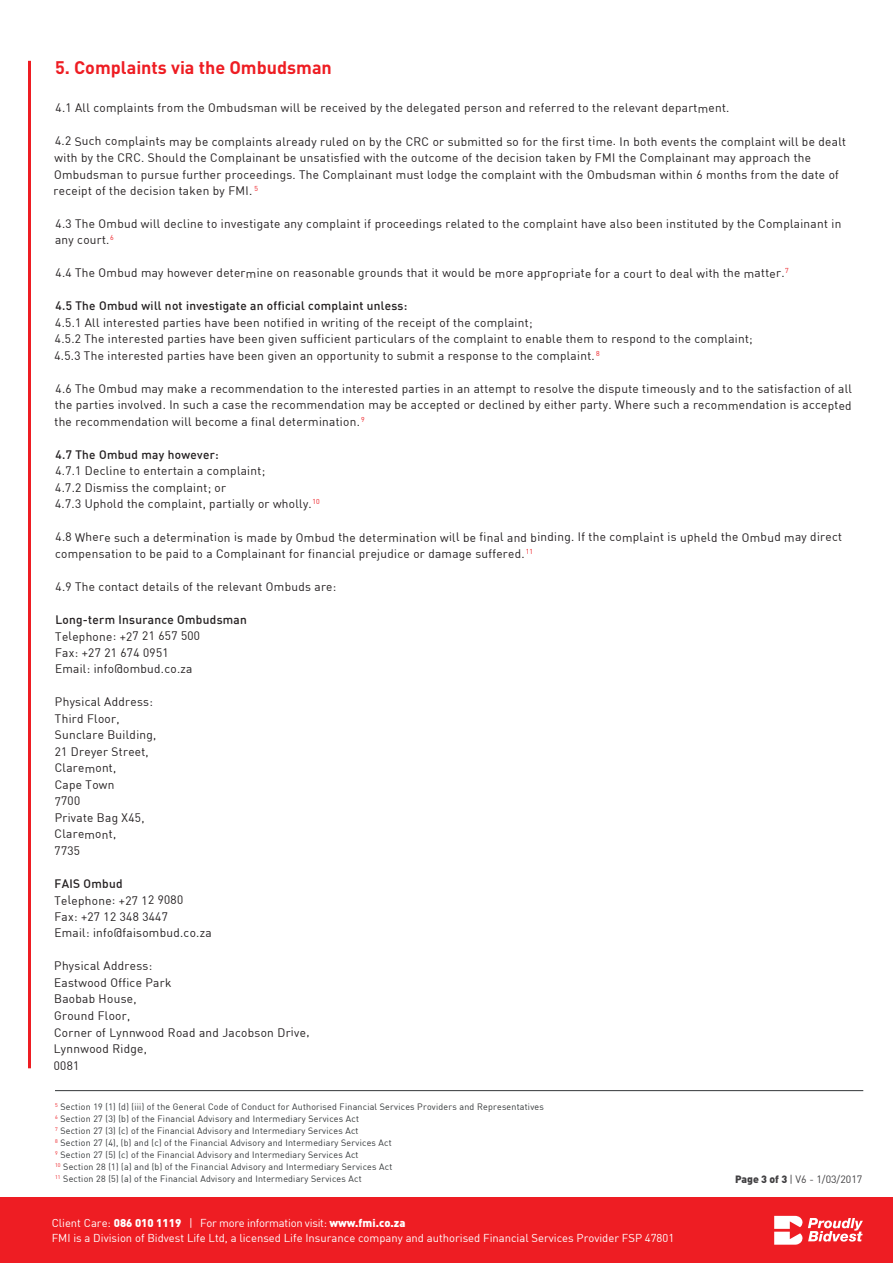
<style>
.page{position:relative;width:893px;height:1263px;background:#fff}
.page>*{position:absolute;margin:0;border:0;box-sizing:border-box;transform-origin:0 0}
.t1{font:700 18px "DIN";color:#ee1d23}
.t2{font:12px/16.5px "DIN";color:#231f20}
.t3{font:500 12px "DIN";color:#231f20}
.t4{font:11.25px/15px "DIN";color:#fff}
.t5{font:10.5px "DIN";color:#414042}
.t6{font:9px/12px "DIN";color:#333739}
.s1{font-size:7.05px;color:#ee1d23}
.s2{font-family:"DIN Pro";font-weight:900}
</style>
<div class="page">
<hr style="left:28px;top:61px;width:3px;height:1007px;background:#ee1d23">
<hr style="left:55px;top:1090px;width:808px;height:1px;background:#333739">
<div style="left:0;top:1197px;width:893px;height:66px;background:#ee1d23"></div>
<svg style="left:774px;top:1216px;width:89px;height:29px"></svg>
<h1 class="t1" style="left:55px;top:55px;width:278px">5. Complaints via the Ombudsman</h1>
<p class="t2" style="left:55px;top:106px;width:675px;rotate:-1deg">4.1 All complaints from the Ombudsman will be received by the delegated person and referred to the relevant department.</p>
<p class="t2" style="left:53px;top:140px;width:794px;rotate:-1deg">4.2 Such complaints may be complaints already ruled on by the CRC or submitted so for the first time. In both events the complaint will be dealt with by the CRC. Should the Complainant be unsatisfied with the outcome of the decision taken by FMI the Complainant may approach the<br>Ombudsman to pursue further proceedings. The Complainant must lodge the complaint with the Ombudsman within 6 months from the date of</p>
<p class="t2" style="left:53px;top:184px;width:206px;rotate:-1deg">receipt of the decision taken by FMI. <sup>5</sup></p>
<p class="t2" style="left:55px;top:225px;width:788px;line-height:10.2px;rotate:-1deg">4.3 The Ombud will decline to investigate any complaint if proceedings related to the complaint have also been instituted by the Complainant in any court.<sup>6</sup></p>
<p class="t2" style="left:55px;top:271px;width:735px;rotate:-1deg">4.4 The Ombud may however determine on reasonable grounds that it would be more appropriate for a court to deal with the matter.<sub>7</sub></p>
<p class="t3" style="left:55px;top:302px;width:353px;rotate:-1deg">4.5 The Ombud will not investigate an official complaint unless:</p>
<p class="t2" style="left:55px;top:317px;width:699px;line-height:18.3px;rotate:-1deg">4.5.1 All interested parties have been notified in writing of the receipt of the complaint;<br>4.5.2 The interested parties have been given sufficient particulars of the complaint to enable them to respond to the complaint;</p>
<p class="t2" style="left:54px;top:352px;width:547px;rotate:-1deg">4.5.3 The interested parties have been given an opportunity to submit a response to the complaint. <span class="s1">8</span></p>
<p class="t2" style="left:55px;top:388px;width:799px;line-height:16px;rotate:-1deg">4.6 The Ombud may make a recommendation to the interested parties in an attempt to resolve the dispute timeously and to the satisfaction of all the parties involved. In such a case the recommendation may be accepted or declined by either party. Where such a recommendation is accepted</p>
<p class="t2" style="left:54px;top:416px;width:312px;rotate:-1deg">the recommendation will become a final determination. <span class="s1">9</span></p>
<p class="t3" style="left:55px;top:448px;width:165px;rotate:-1deg">4.7 The Ombud may however:</p>
<p class="t2" style="left:55px;top:465px;width:212px;line-height:16px;rotate:-1deg">4.7.1 Decline to entertain a complaint;<br>4.7.2 Dismiss the complaint; or</p>
<p class="t2" style="left:55px;top:498px;width:266px;rotate:-1deg">4.7.3 Uphold the complaint, partially or wholly.<sup>1</sup><span class="s1">0</span></p>
<p class="t2" style="left:55px;top:537px;width:789px;line-height:13.8px;rotate:-1deg">4.8 Where such a determination is made by Ombud the determination will be final and binding. If the complaint is upheld the Ombud may direct compensation to be paid to a Complainant for financial prejudice or damage suffered. <span class="s1">11</span></p>
<p class="t2" style="left:55px;top:580px;width:282px;rotate:-1deg">4.9 The contact details of the relevant Ombuds are:</p>
<p class="t3" style="left:55px;top:613px;width:193px;rotate:-1deg">Long-term Insurance Ombudsman</p>
<p class="t2" style="left:54px;top:629px;width:147px;rotate:-1deg">Telephone: +27 21 657 500<br>Fax: +27 21 674 0951<br>Email: info@ombud.co.za</p>
<p class="t2" style="left:52px;top:694px;width:105px;rotate:-1deg">Physical Address:<br>Third Floor,<br>Sunclare Building,<br>21 Dreyer Street,<br>Claremont,<br>Cape Town<br>7700<br>Private Bag X45,<br>Claremont,<br>7735</p>
<p class="t3" style="left:54px;top:876px;width:70px;rotate:-1deg">FAIS Ombud</p>
<p class="t2" style="left:54px;top:893px;width:159px;rotate:-1deg">Telephone: +27 12 9080<br>Fax: +27 12 348 3447<br>Email: info@faisombud.co.za</p>
<p class="t2" style="left:53px;top:958px;width:119px;rotate:-1deg">Physical Address:<br>Eastwood Office Park<br>Baobab House,<br>Ground Floor,</p>
<p class="t2" style="left:53px;top:1026px;width:258px;line-height:15.5px;rotate:-1deg">Corner of Lynnwood Road and Jacobson Drive,<br>Lynnwood Ridge,<br>0081</p>
<p class="t6" style="left:55px;top:1105px;width:490px;line-height:10.4px;rotate:-1deg"><sup>5</sup> Section 19 (1) (d) (iii) of the General Code of Conduct for Authorised Financial Services Providers and Representatives<br><sup>6</sup> Section 27 (3) (b) of the Financial Advisory and Intermediary Services Act</p>
<p class="t6" style="left:54px;top:1127px;width:339px;rotate:-1deg"><sup>7</sup> Section 27 (3) (c) of the Financial Advisory and Intermediary Services Act<br><sup>8</sup> Section 27 (4), (b) and (c) of the Financial Advisory and Intermediary Services Act <sup>9</sup> Section 27 (5) (c) of the Financial Advisory and Intermediary Services Act<br><sup>10</sup> Section 28 (1) (a) and (b) of the Financial Advisory and Intermediary Services Act <sup>11</sup> Section 28 (5) (a) of the Financial Advisory and Intermediary Services Act</p>
<p class="t4" style="left:52px;top:1215px;width:624px">Client Care: <span class="s2">086 010 1119</span> | For more information visit: <span class="s2">www.fmi.co.za<br></span>FMI is a Division of Bidvest Life Ltd, a licensed Life Insurance company and authorised Financial Services Provider FSP 47801</p>
<p class="t5" style="left:735px;top:1172px;width:129px"><span class="s2">Page 3 of 3</span> | V6 - 1/03/2017</p>
</div>
